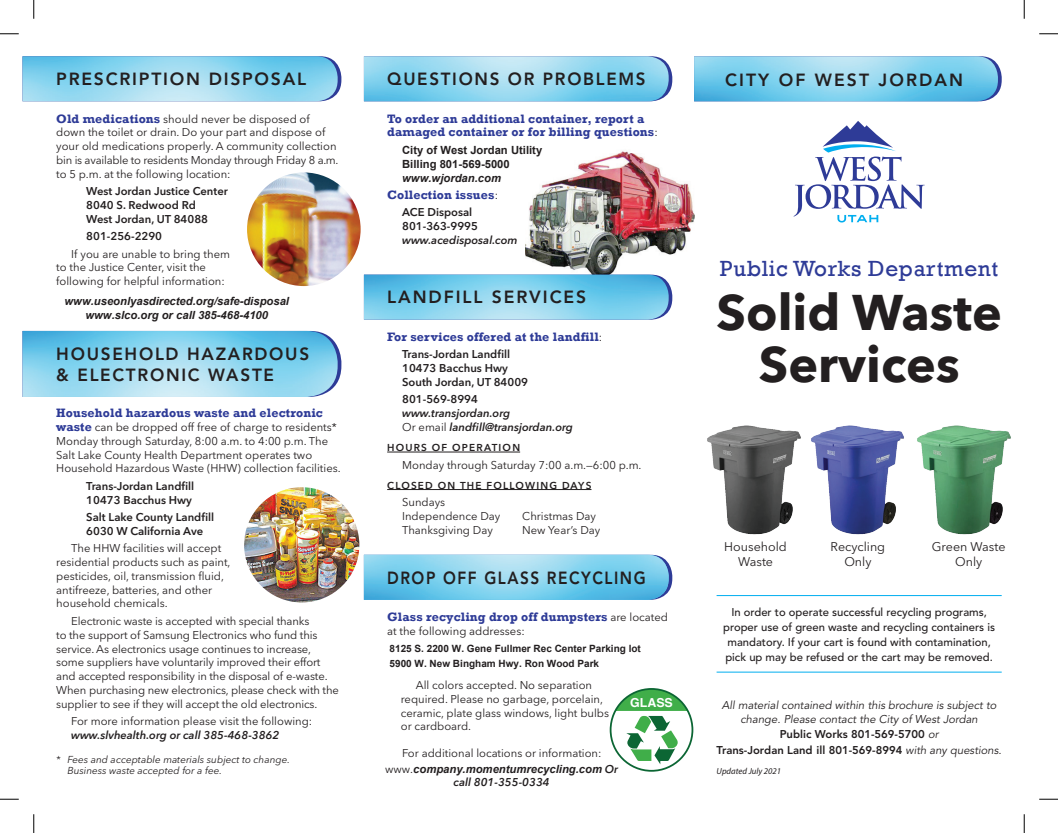
<style>
.page{position:relative;width:1058px;height:833px;background:#fff}
.page>*{position:absolute;margin:0;border:0;box-sizing:border-box;transform-origin:0 0}
.t1{font:700 50px/52.5px "Avenir Next";color:#231f20;text-align:center}
.t2{font:22.5px "Rockwell";letter-spacing:.03em;color:#2e3b97}
.t3{font:800 17.5px/21px "Avenir";letter-spacing:.1em;color:#231f20}
.t4{font:800 17.5px "Avenir";letter-spacing:.1em;color:#231f20;scale:.88 1}
.t5{font:800 17.5px "Avenir";letter-spacing:.12em;color:#231f20}
.t6{font:700 12.5px/13.8px "Rockwell";letter-spacing:.01em;color:#2e3b97}
.t7{font:12.5px/15px "Avenir Next LT Pro";color:#231f20;text-align:center}
.t8{font:700 12.38px "Helvetica";color:#fff}
.t9{font:11.25px/13.8px "Avenir Next LT Pro";color:#231f20}
.t10{font:600 11.25px/13.8px "Avenir Next LT Pro";color:#231f20}
.t11{font:500 11.25px/15px "Avenir";color:#231f20;text-align:center}
.t12{font:italic 600 11.25px/13.8px "Avenir Next LT Pro";color:#231f20}
.t13{font:italic 700 11.25px/13.8px "Arial";color:#231f20;text-align:center}
.t14{font:italic 11.25px/14.6px "Avenir";color:#231f20;text-align:center}
.t15{font:800 11.25px "Avenir";color:#231f20}
.t16{font:700 11.25px/13.8px "Arial";color:#231f20}
.t17{font:700 10px/15.5px "Arial";color:#231f20}
.t18{font:italic 10px/11.2px "Avenir Next LT Pro";color:#231f20}
.t19{font:600 10px "Avenir Next LT Pro";letter-spacing:.12em;color:#231f20}
.t20{font:italic 8.75px "Myriad Pro";color:#231f20}
.s1{font-family:"Rockwell";font-weight:700;font-size:12.5px;color:#2e3b97}
.s2{font-family:"Avenir Next LT Pro";font-weight:400;font-size:11.25px;color:#231f20}
.s3{font-weight:400;font-style:normal}
.s4{font-family:"Avenir Next LT Pro";font-weight:400;font-style:normal}
.s5{font-family:"Avenir Next LT Pro";font-weight:600}
.s6{font-weight:800;font-style:normal}
.s7{font-weight:400;font-style:italic}
</style>
<div class="page">
<img style="left:525px;top:151px;width:169px;height:124px">
<img style="left:694px;top:56px;width:304px;height:45px">
<img style="left:22px;top:56px;width:316px;height:45px">
<img style="left:364px;top:56px;width:304px;height:45px">
<img style="left:364px;top:275px;width:304px;height:45px">
<img style="left:364px;top:555px;width:304px;height:45px">
<img style="left:23px;top:331px;width:315px;height:66px">
<svg style="left:793px;top:121px;width:131px;height:101px"></svg>
<img style="left:814px;top:425px;width:90px;height:110px">
<img style="left:917px;top:425px;width:94px;height:110px">
<img style="left:707px;top:425px;width:107px;height:110px">
<hr style="left:387px;top:451px;width:133px;height:1px;background:#231f20">
<hr style="left:387px;top:489px;width:204px;height:1px;background:#231f20">
<img style="left:247px;top:172px;width:113px;height:114px;border-radius:57px">
<img style="left:244px;top:487px;width:115px;height:115px;border-radius:58px">
<div style="left:609px;top:688px;width:84px;height:83px;border:2px solid #0c6634;border-radius:50%"></div>
<svg style="left:615px;top:688px;width:72px;height:78px"></svg>
<hr style="left:716px;top:671px;width:285px;height:1px;background:#00aeef">
<hr style="left:716px;top:595px;width:285px;height:1px;background:#00aeef">
<svg style="left:0;top:33px;width:19px;height:2px"></svg>
<svg style="left:1039px;top:33px;width:19px;height:2px"></svg>
<svg style="left:0;top:798px;width:19px;height:2px"></svg>
<svg style="left:1039px;top:798px;width:19px;height:2px"></svg>
<svg style="left:33px;top:0;width:2px;height:19px"></svg>
<svg style="left:33px;top:814px;width:2px;height:18px"></svg>
<svg style="left:1023px;top:0;width:2px;height:19px"></svg>
<svg style="left:1023px;top:814px;width:2px;height:18px"></svg>
<h3 class="t3" style="left:56px;top:68px;width:251px">PRESCRIPTION DISPOSAL</h3>
<h3 class="t3" style="left:387px;top:68px;width:260px">QUESTIONS OR PROBLEMS</h3>
<p class="t9" style="left:56px;top:112px;width:284px"><span class="s1">Old medications</span> should never be disposed of down the toilet or drain. Do your part and dispose of your old medications properly. A community collection bin is available to residents Monday through Friday 8 a.m. to 5 p.m. at the following location:</p>
<p class="t10" style="left:86px;top:184px;width:143px">West Jordan Justice Center<br>8040 S. Redwood Rd<br>West Jordan, UT 84088</p>
<p class="t10" style="left:86px;top:229px;width:77px">801-256-2290</p>
<p class="t9" style="left:56px;top:247px;width:175px;text-indent:15px">If you are unable to bring them to the Justice Center, visit the following for helpful information:</p>
<p class="t13" style="left:64px;top:294px;width:226px">www.useonlyasdirected.org/safe-disposal www.slco.org or call 385-468-4100</p>
<h3 class="t3" style="left:56px;top:343px;width:254px">HOUSEHOLD HAZARDOUS &amp; ELECTRONIC WASTE</h3>
<p class="t6" style="left:56px;top:406px;width:268px">Household hazardous waste and electronic</p>
<p class="t9" style="left:56px;top:420px;width:286px"><span class="s1">waste</span> can be dropped off free of charge to residents* Monday through Saturday, 8:00 a.m. to 4:00 p.m. The Salt Lake County Health Department operates two Household Hazardous Waste (HHW) collection facilities.</p>
<p class="t10" style="left:86px;top:479px;width:109px">Trans-Jordan Landfill<br>10473 Bacchus Hwy</p>
<p class="t10" style="left:86px;top:510px;width:129px">Salt Lake County Landfill<br>6030 W California Ave</p>
<p class="t9" style="left:56px;top:541px;width:176px;text-indent:15px">The HHW facilities will accept residential products such as paint, pesticides, oil, transmission fluid, antifreeze, batteries, and other household chemicals.</p>
<p class="t9" style="left:56px;top:614px;width:284px;text-indent:15px">Electronic waste is accepted with special thanks<br>to the support of Samsung Electronics who fund this service. As electronics usage continues to increase, some suppliers have voluntarily improved their effort and accepted responsibility in the disposal of e-waste.<br>When purchasing new electronics, please check with the supplier to see if they will accept the old electronics.</p>
<p class="t9" style="left:71px;top:714px;width:242px">For more information please visit the following:</p>
<p class="t12" style="left:71px;top:727px;width:210px">www.slvhealth.org or call 385-468-3862</p>
<p class="t18" style="left:68px;top:753px;width:224px;text-indent:-11px">* Fees and acceptable materials subject to change.<br>Business waste accepted for a fee.</p>
<p class="t6" style="left:387px;top:111px;width:272px">To order an additional container, report a damaged container or for billing questions<span class="s2">:</span></p>
<p class="t16" style="left:402px;top:144px;width:142px">City of West Jordan Utility<br>Billing 801-569-5000</p>
<p class="t13" style="left:402px;top:171px;width:100px">www.wjordan.com</p>
<p class="t6" style="left:387px;top:188px;width:112px">Collection issues<span class="s2">:</span></p>
<p class="t10" style="left:402px;top:205px;width:77px">ACE Disposal<br>801-363-9995</p>
<p class="t12" style="left:402px;top:233px;width:117px">www.acedisposal.com</p>
<h3 class="t3" style="left:387px;top:287px;width:201px">LANDFILL SERVICES</h3>
<p class="t6" style="left:387px;top:330px;width:217px">For services offered at the landfill<span class="s2">:</span></p>
<p class="t10" style="left:402px;top:347px;width:127px">Trans-Jordan Landfill<br>10473 Bacchus Hwy<br>South Jordan, UT 84009</p>
<p class="t10" style="left:402px;top:392px;width:77px">801-569-8994</p>
<p class="t12" style="left:402px;top:406px;width:172px">www.transjordan.org<br><span class="s3">Or email</span> landfill@transjordan.org</p>
<p class="t19" style="left:387px;top:441px;width:134px">HOURS OF OPERATION</p>
<p class="t9" style="left:402px;top:457px;width:241px">Monday through Saturday 7:00 a.m.—6:00 p.m.</p>
<p class="t19" style="left:387px;top:479px;width:206px">CLOSED ON THE FOLLOWING DAYS</p>
<p class="t9" style="left:402px;top:495px;width:100px">Sundays<br>Independence Day</p>
<p class="t9" style="left:522px;top:509px;width:75px">Christmas Day</p>
<p class="t9" style="left:402px;top:522px;width:92px">Thanksgiving Day</p>
<p class="t9" style="left:522px;top:522px;width:80px">New Year’s Day</p>
<h3 class="t4" style="left:387px;top:567px;width:295px">DROP OFF GLASS RECYCLING</h3>
<p class="t6" style="left:387px;top:610px;width:282px">Glass recycling drop off dumpsters <span class="s2">are located</span></p>
<p class="t9" style="left:387px;top:624px;width:139px">at the following addresses:</p>
<p class="t17" style="left:389px;top:640px;width:253px">8125 S. 2200 W. Gene Fullmer Rec Center Parking lot<br>5900 W. New Bingham Hwy. Ron Wood Park</p>
<p class="t9" style="left:401px;top:678px;width:210px;text-indent:15px">All colors accepted. No separation required. Please no garbage, porcelain, ceramic, plate glass windows, light bulbs or cardboard.</p>
<p class="t9" style="left:402px;top:746px;width:201px">For additional locations or information:</p>
<p class="t13" style="left:385px;top:762px;width:234px"><span class="s4">www.</span>company.momentumrecycling.com <span class="s5">Or</span></p>
<p class="t12" style="left:453px;top:775px;width:98px">call 801-355-0334</p>
<p class="t8" style="left:630px;top:692px;width:44px">GLASS</p>
<h3 class="t5" style="left:725px;top:69px;width:240px">CITY OF WEST JORDAN</h3>
<h2 class="t2" style="left:720px;top:255px;width:280px">Public Works Department</h2>
<h1 class="t1" style="left:716px;top:285px;width:287px">Solid Waste<br>Services</h1>
<p class="t7" style="left:724px;top:539px;width:64px">Household<br>Waste</p>
<p class="t7" style="left:931px;top:539px;width:75px">Green Waste<br>Only</p>
<p class="t7" style="left:830px;top:539px;width:56px">Recycling<br>Only</p>
<p class="t11" style="left:723px;top:604px;width:273px">In order to operate successful recycling programs, proper use of green waste and recycling containers is mandatory. If your cart is found with contamination, pick up may be refused or the cart may be removed.</p>
<p class="t14" style="left:721px;top:697px;width:276px">All material contained within this brochure is subject to change. Please contact the City of West Jordan<br><span class="s6">Public Works 801-569-5700</span> or</p>
<p class="t15" style="left:716px;top:743px;width:286px">Trans-Jordan Land ill 801-569-8994 <span class="s7">with any questions.</span></p>
<p class="t20" style="left:716px;top:765px;width:66px">Updated July 2021</p>
</div>
